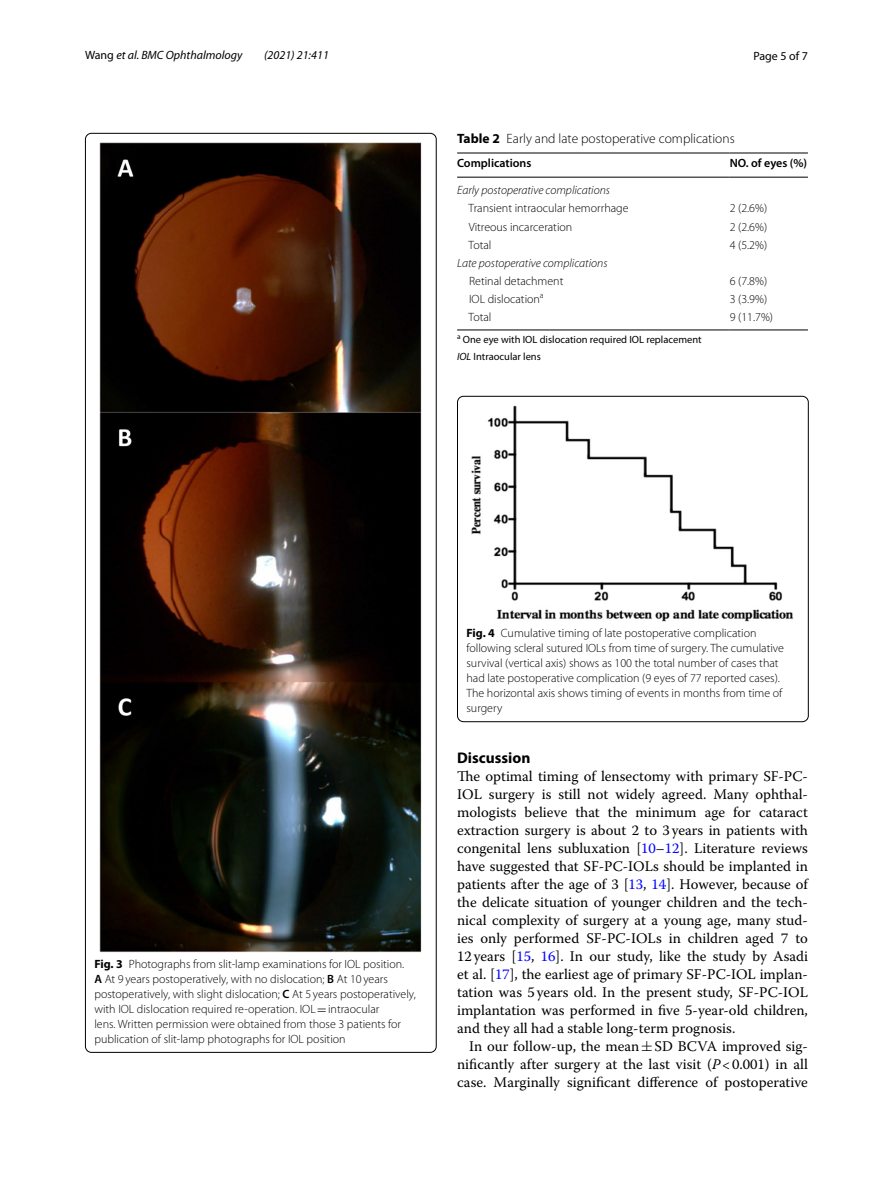
<style>
.page{position:relative;width:893px;height:1187px;background:#fff}
.page>*{position:absolute;margin:0;border:0;box-sizing:border-box;transform-origin:0 0}
.t1{font:700 15.45px "Myriad Pro";color:#000}
.t2{font:14.7px/18px "Warnock Pro";color:#000;text-align:justify}
.t3{font:300 13.5px "Myriad Pro";color:#000}
.t4{font:300 12px/15px "Myriad Pro";color:#000}
.t5{font:italic 300 12px "Myriad Pro";color:#000}
.t6{font:italic 12px "Myriad Pro";color:#000}
.t7{font:600 12px "Myriad Pro";color:#000}
.t8{font:12px "Myriad Pro";color:#000}
.t9{font:10.5px/17px "Myriad Pro";color:#000}
.s1{font-style:normal}
.s2{font-weight:700}
.s3{font-style:italic}
.s4{font-weight:600}
.s5{font-family:"MTSY";font-weight:400}
.s6{color:#00f}
.s7{font-family:"MTSY"}
</style>
<div class="page">
<img style="left:100px;top:142px;width:322px;height:810px">
<hr style="left:457px;top:153px;width:273px;height:1px;background:#000">
<hr style="left:457px;top:177px;width:273px;height:1px;background:#000">
<hr style="left:730px;top:153px;width:78px;height:1px;background:#000">
<hr style="left:730px;top:177px;width:78px;height:1px;background:#000">
<hr style="left:457px;top:330px;width:273px;height:1px;background:#000">
<hr style="left:730px;top:330px;width:78px;height:1px;background:#000">
<img style="left:472px;top:405px;width:322px;height:217px">
<div style="left:457px;top:396px;width:351px;height:325px;border:1px solid #000;border-radius:6px"></div>
<p class="t6" style="left:85px;top:48px;width:159px"><span class="s1">Wang</span> et al. BMC Ophthalmology</p>
<p class="t6" style="left:264px;top:48px;width:66px">(2021) 21:411</p>
<p class="t8" style="left:753px;top:48px;width:56px">Page 5 of 7</p>
<p class="t3" style="left:457px;top:131px;width:279px"><span class="s2">Table 2</span> Early and late postoperative complications</p>
<p class="t7" style="left:457px;top:156px;width:76px">Complications</p>
<p class="t7" style="left:730px;top:156px;width:79px">NO. of eyes (%)</p>
<p class="t5" style="left:457px;top:184px;width:154px">Early postoperative complications</p>
<p class="t4" style="left:469px;top:201px;width:161px">Transient intraocular hemorrhage</p>
<p class="t4" style="left:730px;top:201px;width:39px">2 (2.6%)</p>
<p class="t4" style="left:469px;top:219px;width:105px">Vitreous incarceration</p>
<p class="t4" style="left:730px;top:219px;width:39px">2 (2.6%)</p>
<p class="t4" style="left:469px;top:237px;width:24px">Total</p>
<p class="t4" style="left:730px;top:237px;width:39px">4 (5.2%)</p>
<p class="t5" style="left:457px;top:256px;width:152px">Late postoperative complications</p>
<p class="t4" style="left:469px;top:274px;width:96px">Retinal detachment</p>
<p class="t4" style="left:730px;top:274px;width:39px">6 (7.8%)</p>
<p class="t4" style="left:469px;top:292px;width:76px">IOL dislocation<sup>a</sup></p>
<p class="t4" style="left:730px;top:292px;width:39px">3 (3.9%)</p>
<p class="t4" style="left:469px;top:310px;width:24px">Total</p>
<p class="t4" style="left:730px;top:310px;width:45px">9 (11.7%)</p>
<p class="t9" style="left:457px;top:331px;width:246px"><sup>a</sup> One eye with IOL dislocation required IOL replacement<br><span class="s3">IOL</span> Intraocular lens</p>
<p class="t4" style="left:94px;top:956px;width:323px"><span class="s2">Fig. 3</span> Photographs from slit-lamp examinations for IOL position.<br><span class="s4">A</span> At 9 years postoperatively, with no dislocation; <span class="s4">B</span> At 10 years postoperatively, with slight dislocation; <span class="s4">C</span> At 5 years postoperatively, with IOL dislocation required re-operation. IOL<span class="s5">=</span>intraocular<br>lens. Written permission were obtained from those 3 patients for publication of slit-lamp photographs for IOL position</p>
<p class="t4" style="left:466px;top:625px;width:319px"><span class="s2">Fig. 4</span> Cumulative timing of late postoperative complication following scleral sutured IOLs from time of surgery. The cumulative survival (vertical axis) shows as 100 the total number of cases that had late postoperative complication (9 eyes of 77 reported cases).<br>The horizontal axis shows timing of events in months from time of surgery</p>
<p class="t1" style="left:457px;top:747px;width:75px">Discussion</p>
<p class="t2" style="left:457px;top:767px;width:352px">The optimal timing of lensectomy with primary SF-PC-IOL surgery is still not widely agreed. Many ophthal&shy;mologists believe that the minimum age for cataract extraction surgery is about 2 to 3years in patients with congenital lens subluxation [<span class="s6">10</span>–<span class="s6">12</span>]. Literature reviews have suggested that SF-PC-IOLs should be implanted in patients after the age of 3 [<span class="s6">13</span>, <span class="s6">14</span>]. However, because of the delicate situation of younger children and the tech&shy;nical complexity of surgery at a young age, many stud&shy;ies only performed SF-PC-IOLs in children aged 7 to 12years [<span class="s6">15</span>, <span class="s6">16</span>]. In our study, like the study by Asadi et al. [<span class="s6">17</span>], the earliest age of primary SF-PC-IOL implan&shy;tation was 5years old. In the present study, SF-PC-IOL implantation was performed in five 5-year-old children, and they all had a stable long-term prognosis.</p>
<p class="t2" style="left:457px;top:1036px;width:352px;text-indent:12px">In our follow-up, the mean<span class="s7">±</span>SD BCVA improved sig&shy;nificantly after surgery at the last visit (<span class="s3">P</span>&lt;0.001) in all case. Marginally significant difference of postoperative</p>
</div>
